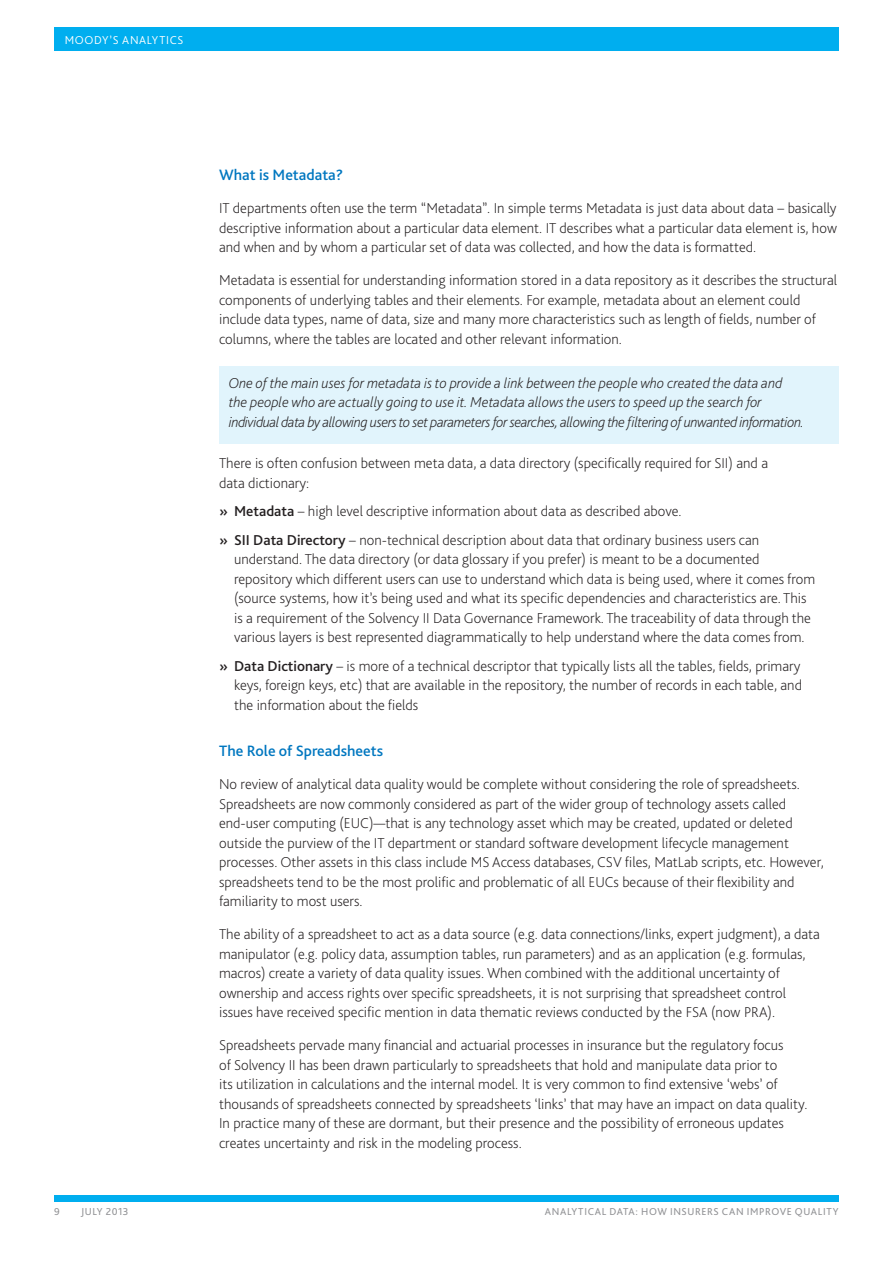
<style>
.page{position:relative;width:893px;height:1263px;background:#fff}
.page>*{position:absolute;margin:0;border:0;box-sizing:border-box;transform-origin:0 0}
.BODY___Headline_2__s{font:500 15.75px "Bliss Pro";color:#0077c0}
.BODY___Text{font:200 15px/19.5px "Bliss Pro";color:#231f20}
.t1{font:italic 200 15px/19.5px "Bliss Pro";color:#231f20}
.t2{font:300 12px "Bliss Pro";letter-spacing:.055em;color:#fff}
.t3{font:10.5px "Bliss Pro";letter-spacing:.06em;color:#919295}
.s1{font-weight:500}
</style>
<div class="page">
<div style="left:54px;top:1195px;width:785px;height:6px;background:#00aeef"></div>
<div style="left:54px;top:27px;width:785px;height:24px;background:#00aeef"></div>
<div style="left:219px;top:366px;width:620px;height:78px;background:#e1f4fc"></div>
<p class="t2" style="left:65px;top:32px;width:120px">MOODY’S ANALYTICS</p>
<p class="BODY___Headline_2__s" style="left:219px;top:165px;width:126px">What is Metadata?</p>
<p class="BODY___Text" style="left:219px;top:198px;width:619px;text-align:justify">IT departments often use the term “Metadata”. In simple terms Metadata is just data about data – basically descriptive information about a particular data element. IT describes what a particular data element is, how and when and by whom a particular set of data was collected, and how the data is formatted.</p>
<p class="BODY___Text" style="left:219px;top:270px;width:620px">Metadata is essential for understanding information stored in a data repository as it describes the structural components of underlying tables and their elements. For example, metadata about an element could include data types, name of data, size and many more characteristics such as length of fields, number of columns, where the tables are located and other relevant information.</p>
<p class="t1" style="left:229px;top:372px;width:576px">One of the main uses for metadata is to provide a link between the people who created the data and the people who are actually going to use it. Metadata allows the users to speed up the search for individual data by allowing users to set parameters for searches, allowing the filtering of unwanted information.</p>
<p class="BODY___Text" style="left:219px;top:453px;width:550px">There is often confusion between meta data, a data directory (specifically required for SII) and a data dictionary:</p>
<p class="BODY___Text" style="left:219px;top:501px;width:464px"><span class="s1">» Metadata</span> – high level descriptive information about data as described above.</p>
<p class="BODY___Text" style="left:234px;top:530px;width:583px;text-indent:-15px"><span class="s1">» SII Data Directory</span> – non-technical description about data that ordinary business users can understand. The data directory (or data glossary if you prefer) is meant to be a documented repository which different users can use to understand which data is being used, where it comes from (source systems, how it’s being used and what its specific dependencies and characteristics are. This is a requirement of the Solvency II Data Governance Framework. The traceability of data through the various layers is best represented diagrammatically to help understand where the data comes from.</p>
<p class="BODY___Text" style="left:234px;top:656px;width:569px;text-align:justify;text-indent:-15px"><span class="s1">» Data Dictionary</span> – is more of a technical descriptor that typically lists all the tables, fields, primary keys, foreign keys, etc) that are available in the repository, the number of records in each table, and the information about the fields</p>
<p class="BODY___Headline_2__s" style="left:219px;top:741px;width:165px">The Role of Spreadsheets</p>
<p class="BODY___Text" style="left:219px;top:774px;width:606px">No review of analytical data quality would be complete without considering the role of spreadsheets.<br>Spreadsheets are now commonly considered as part of the wider group of technology assets called end-user computing (EUC)—that is any technology asset which may be created, updated or deleted outside the purview of the IT department or standard software development lifecycle management processes. Other assets in this class include MS Access databases, CSV files, MatLab scripts, etc. However, spreadsheets tend to be the most prolific and problematic of all EUCs because of their flexibility and familiarity to most users.</p>
<p class="BODY___Text" style="left:219px;top:924px;width:602px">The ability of a spreadsheet to act as a data source (e.g. data connections/links, expert judgment), a data manipulator (e.g. policy data, assumption tables, run parameters) and as an application (e.g. formulas, macros) create a variety of data quality issues. When combined with the additional uncertainty of ownership and access rights over specific spreadsheets, it is not surprising that spreadsheet control issues have received specific mention in data thematic reviews conducted by the FSA (now PRA).</p>
<p class="BODY___Text" style="left:219px;top:1035px;width:590px">Spreadsheets pervade many financial and actuarial processes in insurance but the regulatory focus<br>of Solvency II has been drawn particularly to spreadsheets that hold and manipulate data prior to<br>its utilization in calculations and the internal model. It is very common to find extensive ‘webs’ of thousands of spreadsheets connected by spreadsheets ‘links’ that may have an impact on data quality.<br>In practice many of these are dormant, but their presence and the possibility of erroneous updates creates uncertainty and risk in the modeling process.</p>
<p class="t3" style="left:54px;top:1205px;width:7px">9</p>
<p class="t3" style="left:81px;top:1205px;width:49px">JULY 2013</p>
<p class="t3" style="left:545px;top:1205px;width:295px">ANALYTICAL DATA: HOW INSURERS CAN IMPROVE QUALITY</p>
</div>
